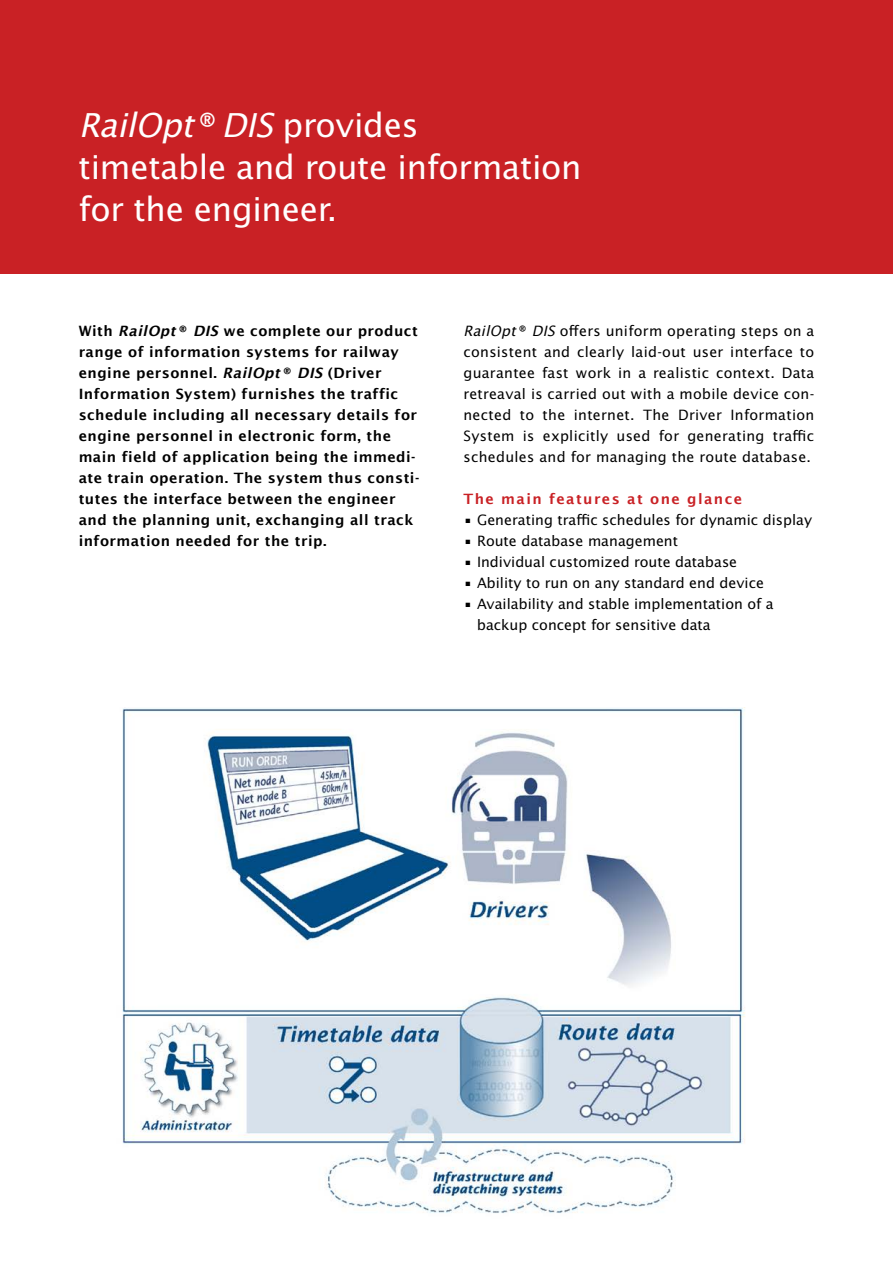
<style>
.page{position:relative;width:893px;height:1263px;background:#fff}
.page>*{position:absolute;margin:0;border:0;box-sizing:border-box;transform-origin:0 0}
.t1{font:33px/42px "Lucida Sans";letter-spacing:-.01em;color:#fff}
.t2{font:14.25px/21px "Lucida Sans";color:#000;text-align:justify}
.t3{font:600 14.25px/21px "Lucida Sans";letter-spacing:.035em;color:#000}
.t4{font:600 14.25px "Lucida Sans";letter-spacing:.1em;color:#c92125}
.s1{font-style:italic}
</style>
<div class="page">
<div style="left:0;top:0;width:893px;height:273px;background:#c92125"></div>
<img style="left:122px;top:708px;width:623px;height:505px">
<h1 class="t1" style="left:79px;top:105px;width:504px"><span class="s1">RailOpt</span>® <span class="s1">DIS</span> provides<br>timetable and route information for the engineer.</h1>
<p class="t3" style="left:79px;top:320px;width:342px">With <span class="s1">RailOpt</span>® <span class="s1">DIS</span> we complete our product range of information systems for railway engine personnel. <span class="s1">RailOpt</span>® <span class="s1">DIS</span> (Driver Information System) furnishes the traffic schedule including all necessary details for engine personnel in electronic form, the main field of application being the immedi&shy;ate train operation. The system thus consti&shy;tutes the interface between the engineer and the planning unit, exchanging all track information needed for the trip.</p>
<p class="t2" style="left:463px;top:320px;width:352px"><span class="s1">RailOpt</span>® <span class="s1">DIS</span> offers uniform operating steps on a consistent and clearly laid-out user interface to guarantee fast work in a realistic context. Data retreaval is carried out with a mobile device con&shy;nected to the internet. The Driver Information System is explicitly used for generating traffic schedules and for managing the route database.</p>
<p class="t4" style="left:463px;top:490px;width:280px">The main features at one glance</p>
<p class="t2" style="left:463px;top:509px;width:350px">• Generating traffic schedules for dynamic display</p>
<p class="t2" style="left:463px;top:530px;width:216px">• Route database management</p>
<p class="t2" style="left:463px;top:551px;width:275px">• Individual customized route database</p>
<p class="t2" style="left:463px;top:572px;width:302px">• Ability to run on any standard end device</p>
<p class="t2" style="left:477px;top:593px;width:298px;text-indent:-14px">• Availability and stable implementation of a backup concept for sensitive data</p>
</div>
